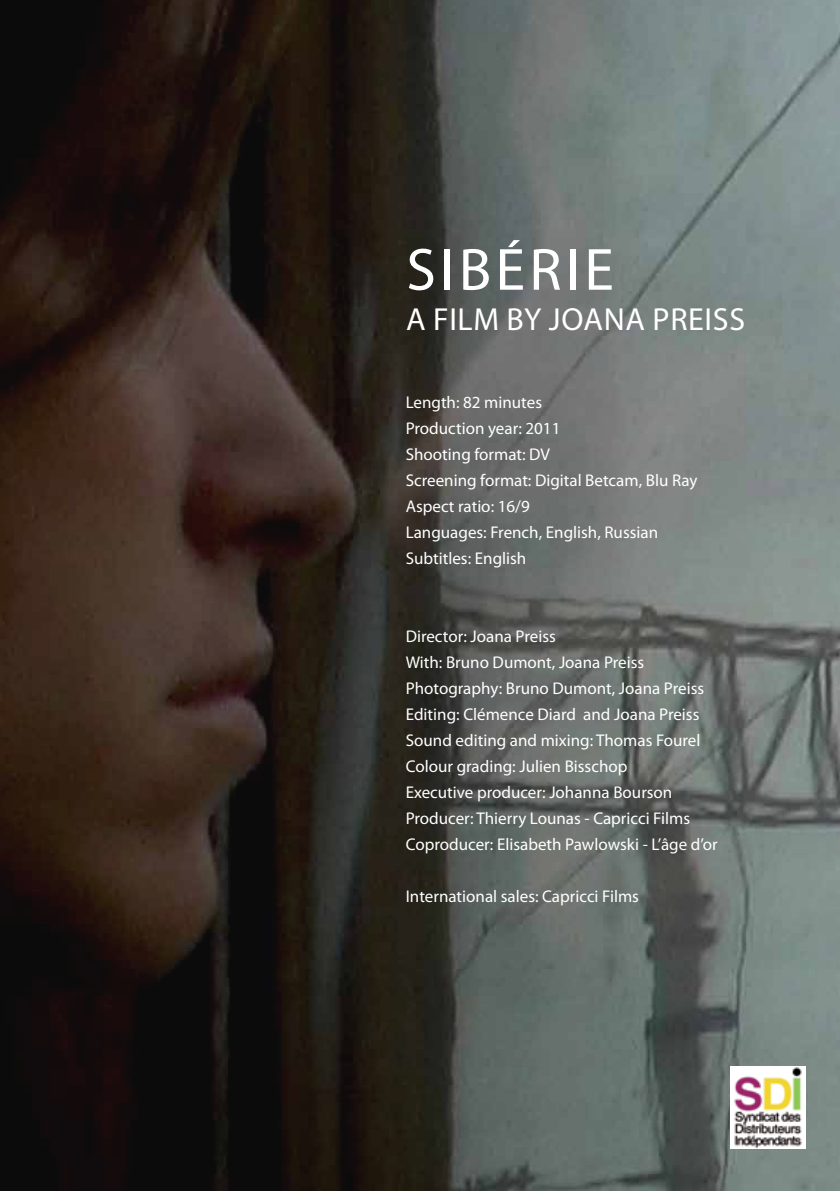
<style>
.page{position:relative;width:840px;height:1191px;background:#fff}
.page>*{position:absolute;margin:0;border:0;box-sizing:border-box;transform-origin:0 0}
.t1{font:60px "Myriad Pro";letter-spacing:.07em;color:#fff}
.t2{font:32px "Myriad Pro";letter-spacing:.02em;color:#fff}
.t3{font:17px/26px "Myriad Pro";color:#fff}
</style>
<div class="page">
<img style="left:0;top:0;width:839px;height:1191px">
<img style="left:730px;top:1066px;width:74px;height:82px">
<h1 class="t1" style="left:406px;top:233px;width:209px">Sibérie</h1>
<h2 class="t2" style="left:406px;top:299px;width:177px">A Film by Joana</h2>
<h2 class="t2" style="left:652px;top:299px;width:76px">Preiss</h2>
<p class="t3" style="left:405px;top:389px;width:293px">Length: 82 minutes<br>Production year: 2011<br>Shooting format: DV<br>Screening format: Digital Betcam, Blu Ray<br>Aspect ratio: 16/9<br>Languages: French, English, Russian<br>Subtitles: English</p>
<p class="t3" style="left:405px;top:623px;width:313px">Director: Joana Preiss<br>With: Bruno Dumont, Joana Preiss Photography: Bruno Dumont, Joana Preiss Editing: Clémence Diard and Joana Preiss Sound editing and mixing: Thomas Fourel Colour grading: Julien Bisschop<br>Executive producer: Johanna Bourson Producer: Thierry Lounas - Capricci Films Coproducer: Elisabeth Pawlowski - L’âge d’or</p>
<p class="t3" style="left:405px;top:883px;width:234px">I nternational sales: Capricci Films</p>
</div>
